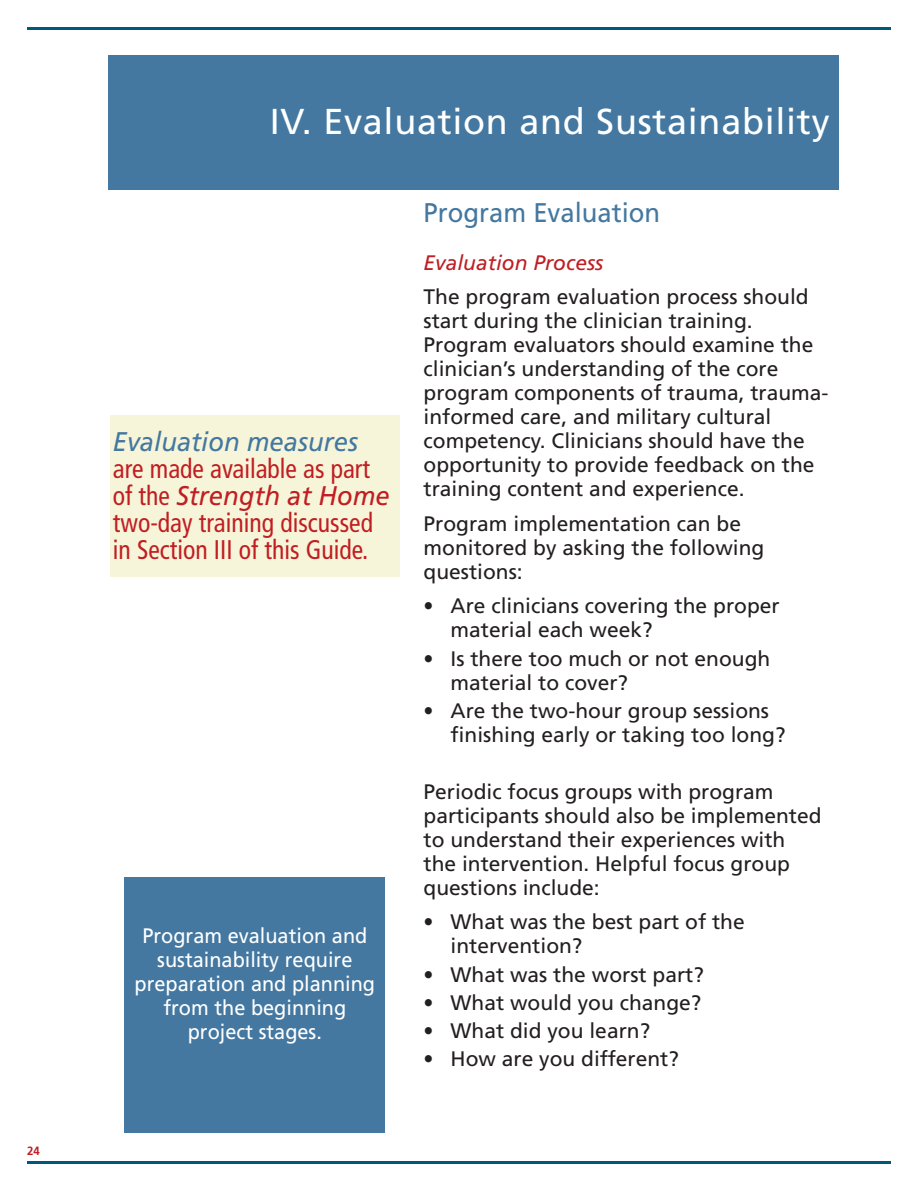
<style>
.page{position:relative;width:918px;height:1188px;background:#fff}
.page>*{position:absolute;margin:0;border:0;box-sizing:border-box;transform-origin:0 0}
.A1__Orange_Cover_Hea{font:36px "Frutiger LT Std";letter-spacing:.02em;color:#fff}
.C4__Reg_Text{font:condensed 27px/27px "Frutiger LT Std";color:#c01e23;scale:.95 1}
.C4__Reg_Text-2{font:27px "Frutiger LT Std";color:#4478a0;scale:.95 1}
.C4__Reg_Text-3{font:21px/24px "Frutiger LT Std";color:#231f20}
.C5__Bullet_Text{font:21px/24px "Frutiger LT Std";color:#231f20;scale:.95 1}
.C4__Reg_Text-4{font:21px/24px "Frutiger LT Std";color:#fff;text-align:center;scale:.95 1}
.C4__Reg_Text-5{font:italic 21px "Frutiger LT Std";color:#c01e23}
.W1__Even_Pg{font:700 12px "Frutiger LT Std";color:#c01e23;scale:.95 1}
.s1{font-style:italic;font-stretch:normal;color:#4478a0}
.s2{font-style:italic;font-stretch:normal}
</style>
<div class="page">
<hr style="left:27px;top:1161px;width:864px;height:3px;background:#00597d">
<hr style="left:27px;top:27px;width:864px;height:3px;background:#00597d">
<div style="left:124px;top:877px;width:261px;height:256px;background:#4478a0"></div>
<div style="left:108px;top:56px;width:730px;height:134px;background:#4478a0"></div>
<div style="left:110px;top:415px;width:290px;height:162px;background:#f7f5d9"></div>
<p class="W1__Even_Pg" style="left:27px;top:1143px;width:15px">24</p>
<p class="A1__Orange_Cover_Hea" style="left:270px;top:101px;width:561px">IV. Evaluation and Sustainability</p>
<p class="C4__Reg_Text" style="left:113px;top:428px;width:293px"><span class="s1">Evaluation measures </span>are made available as part of the <span class="s2">Strength at Home </span>two-day training discussed in Section III of this Guide.</p>
<p class="C4__Reg_Text-4" style="left:135px;top:923px;width:255px">Program evaluation and sustainability require preparation and planning from the beginning project stages.</p>
<p class="C4__Reg_Text-2" style="left:424px;top:197px;width:251px">Program Evaluation</p>
<p class="C4__Reg_Text-5" style="left:424px;top:250px;width:181px">Evaluation Process</p>
<p class="C4__Reg_Text-3" style="left:424px;top:285px;width:406px">The program evaluation process should start during the clinician training.<br>Program evaluators should examine the clinician’s understanding of the core program components of trauma, trauma&shy;informed care, and military cultural competency. Clinicians should have the opportunity to provide feedback on the training content and experience.</p>
<p class="C4__Reg_Text-3" style="left:424px;top:512px;width:342px">Program implementation can be monitored by asking the following questions:</p>
<p class="C5__Bullet_Text" style="left:451px;top:594px;width:348px;text-indent:-27px">• Are clinicians covering the proper material each week?</p>
<p class="C5__Bullet_Text" style="left:451px;top:647px;width:338px;text-indent:-27px">• Is there too much or not enough material to cover?</p>
<p class="C5__Bullet_Text" style="left:451px;top:699px;width:354px;text-indent:-27px">• Are the two-hour group sessions finishing early or taking too long?</p>
<p class="C4__Reg_Text-3" style="left:424px;top:779px;width:399px">Periodic focus groups with program participants should also be implemented to understand their experiences with the intervention. Helpful focus group questions include:</p>
<p class="C5__Bullet_Text" style="left:451px;top:910px;width:311px;text-indent:-27px">• What was the best part of the intervention?</p>
<p class="C5__Bullet_Text" style="left:424px;top:962px;width:296px">• What was the worst part?</p>
<p class="C5__Bullet_Text" style="left:424px;top:991px;width:294px">• What would you change?</p>
<p class="C5__Bullet_Text" style="left:424px;top:1019px;width:240px">• What did you learn?</p>
<p class="C5__Bullet_Text" style="left:424px;top:1047px;width:270px">• How are you different?</p>
</div>
